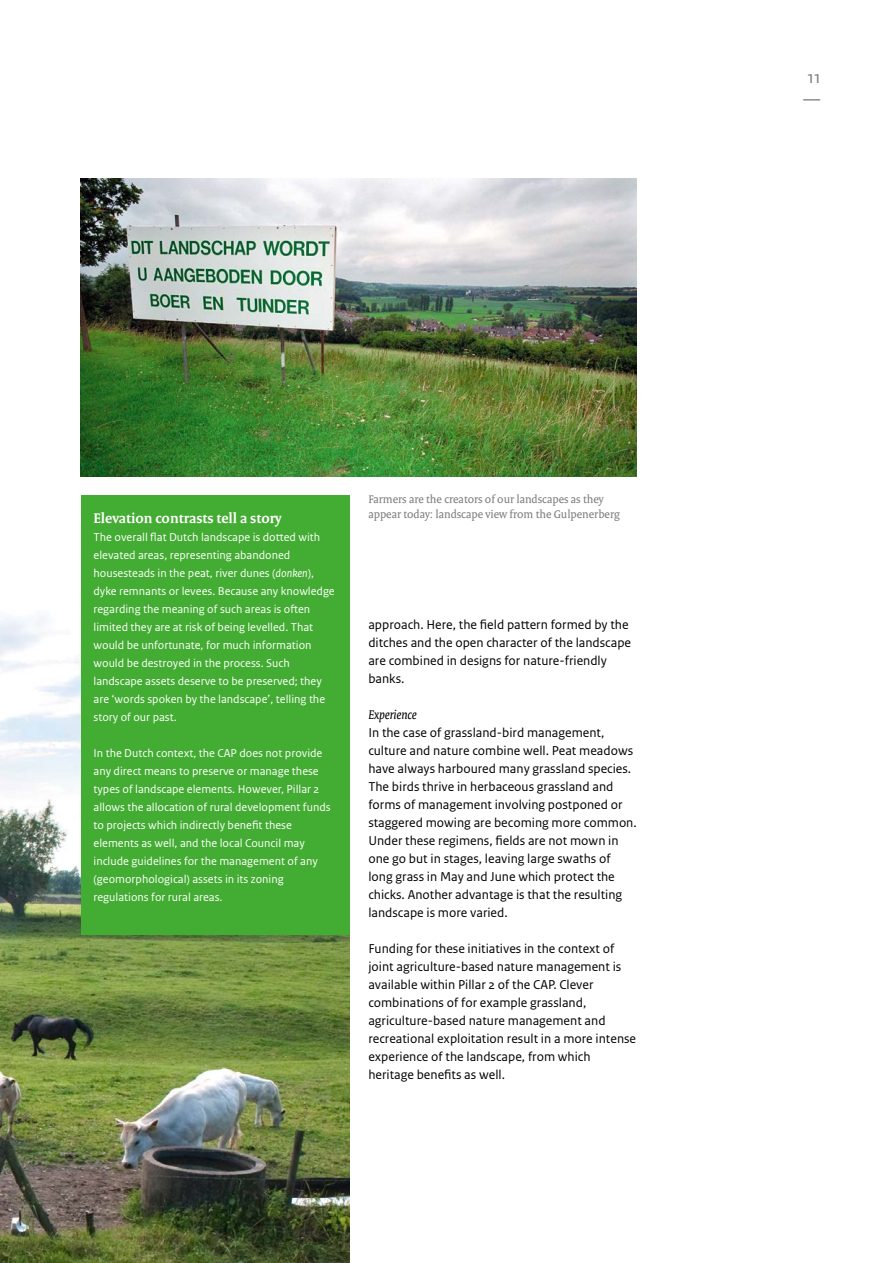
<style>
.page{position:relative;width:893px;height:1263px;background:#fff}
.page>*{position:absolute;margin:0;border:0;box-sizing:border-box;transform-origin:0 0}
.t1{font:18px/22.5px "Rijksoverheid Sans Text Regular 2";color:#7b7b7a}
._07_RO_Tussenkop{font:700 15px "Rijksoverheid Serif";color:#fff}
._10_RO_Broodtekst{font:13.5px/18px "Rijksoverheid Sans Text Regular 2";color:#000}
._06_RO_Subalineakop{font:italic 13.5px "Rijksoverheid Serif";color:#000}
._21_RO_Kader_Broodte{font:12px/18px "Rijksoverheid Sans Text Regular 2";color:#fff}
._13_RO_Fotobijschrif{font:12px/15px "Rijksoverheid Serif";color:#7b7b7a}
.s1{font-family:"Rijksoverheid Sans Text";font-style:italic}
</style>
<div class="page">
<img style="left:0;top:614px;width:349px;height:649px">
<img style="left:81px;top:179px;width:556px;height:297px">
<div style="left:81px;top:495px;width:268px;height:440px;background:#43ac32"></div>
<p class="_07_RO_Tussenkop" style="left:94px;top:509px;width:189px">Elevation contrasts tell a story</p>
<p class="_21_RO_Kader_Broodte" style="left:94px;top:528px;width:243px">The overall flat Dutch landscape is dotted with elevated areas, representing abandoned housesteads in the peat, river dunes (<span class="s1">donken</span>), dyke remnants or levees. Because any knowledge regarding the meaning of such areas is often limited they are at risk of being levelled. That would be unfortunate, for much information would be destroyed in the process. Such landscape assets deserve to be preserved; they are ‘words spoken by the landscape’, telling the story of our past.</p>
<p class="_21_RO_Kader_Broodte" style="left:94px;top:744px;width:239px">In the Dutch context, the CAP does not provide any direct means to preserve or manage these types of landscape elements. However, Pillar 2 allows the allocation of rural development funds to projects which indirectly benefit these elements as well, and the local Council may include guidelines for the management of any (geomorphological) assets in its zoning regulations for rural areas.</p>
<p class="_13_RO_Fotobijschrif" style="left:368px;top:491px;width:253px">Farmers are the creators of our landscapes as they appear today: landscape view from the Gulpenerberg</p>
<p class="_10_RO_Broodtekst" style="left:368px;top:615px;width:264px">approach. Here, the field pattern formed by the ditches and the open character of the landscape are combined in designs for nature-friendly banks.</p>
<p class="_06_RO_Subalineakop" style="left:368px;top:706px;width:50px">Experience</p>
<p class="_10_RO_Broodtekst" style="left:368px;top:723px;width:270px">In the case of grassland-bird management, culture and nature combine well. Peat meadows have always harboured many grassland species.<br>The birds thrive in herbaceous grassland and forms of management involving postponed or staggered mowing are becoming more common.<br>Under these regimens, fields are not mown in one go but in stages, leaving large swaths of long grass in May and June which protect the chicks. Another advantage is that the resulting landscape is more varied.</p>
<p class="_10_RO_Broodtekst" style="left:368px;top:939px;width:269px">Funding for these initiatives in the context of joint agriculture-based nature management is available within Pillar 2 of the CAP. Clever combinations of for example grassland, agriculture-based nature management and recreational exploitation result in a more intense experience of the landscape, from which heritage benefits as well.</p>
<h1 class="t1" style="left:803px;top:66px;width:19px">11 —</h1>
</div>
